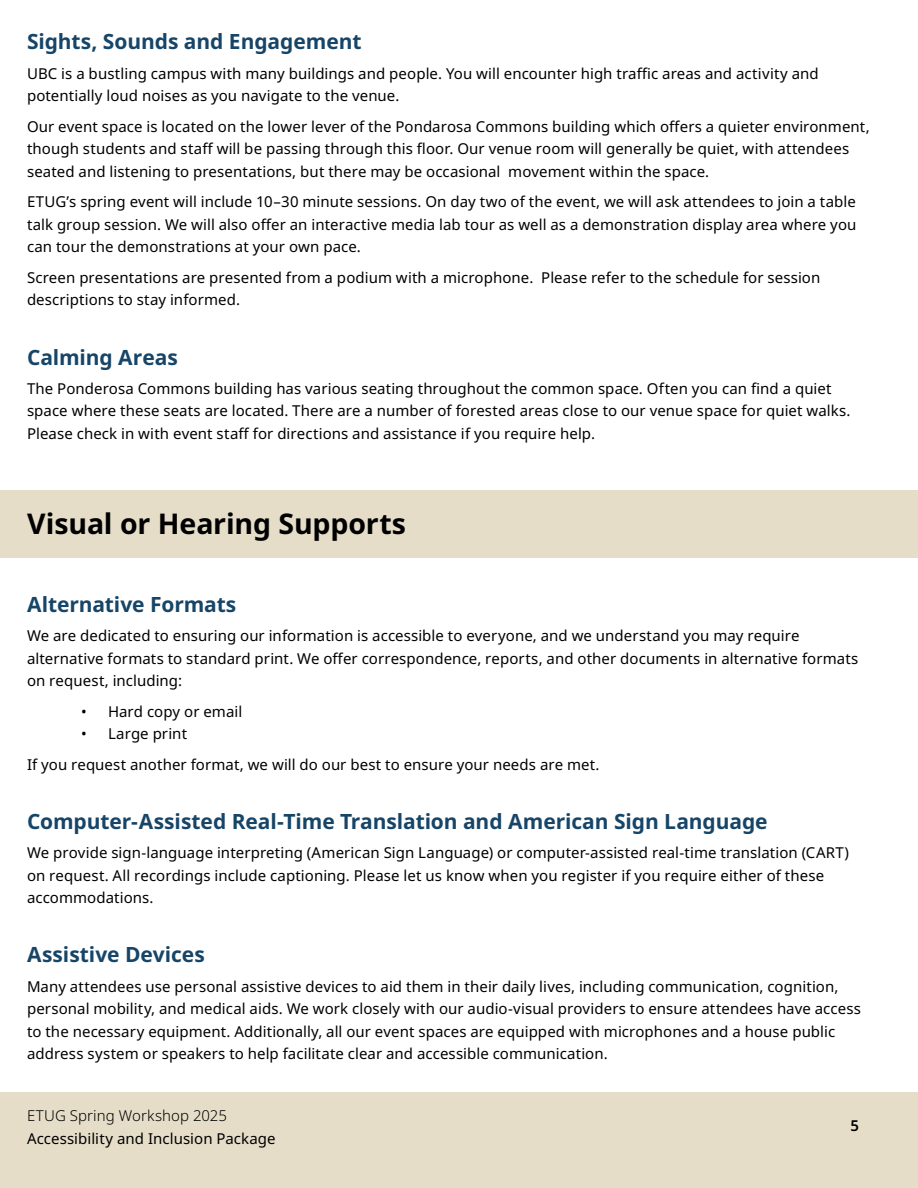
<style>
.page{position:relative;width:918px;height:1188px;background:#fff}
.page>*{position:absolute;margin:0;border:0;box-sizing:border-box;transform-origin:0 0}
.Heading_1{font:700 28.5px "Noto Sans";letter-spacing:-.005em;color:#000}
.Heading_2{font:700 21px "Noto Sans";letter-spacing:-.005em;color:#164568}
.paragraph{font:15px/22.5px "Noto Sans";letter-spacing:.005em;color:#000}
.paragraph_List{font:15px "Noto Sans";letter-spacing:.005em;color:#000}
.t1{font:300 15px "Noto Sans";letter-spacing:.005em;color:#000}
.t2{font:600 15px "Noto Sans";color:#000}
</style>
<div class="page">
<div style="left:0;top:1092px;width:918px;height:96px;background:#e5ddc8"></div>
<div style="left:0;top:490px;width:918px;height:68px;background:#e5ddc8"></div>
<h2 class="Heading_2" style="left:27px;top:30px;width:336px">Sights, Sounds and Engagement</h2>
<p class="paragraph" style="left:27px;top:62px;width:793px">UBC is a bustling campus with many buildings and people. You will encounter high traffic areas and activity and potentially loud noises as you navigate to the venue.</p>
<p class="paragraph" style="left:27px;top:115px;width:844px">Our event space is located on the lower lever of the Pondarosa Commons building which offers a quieter environment, though students and staff will be passing through this floor. Our venue room will generally be quiet, with attendees seated and listening to presentations, but there may be occasional movement within the space.</p>
<p class="paragraph" style="left:27px;top:191px;width:831px;text-align:justify">ETUG’s spring event will include 10–30 minute sessions. On day two of the event, we will ask attendees to join a table talk group session. We will also offer an interactive media lab tour as well as a demonstration display area where you can tour the demonstrations at your own pace.</p>
<p class="paragraph" style="left:27px;top:267px;width:795px">Screen presentations are presented from a podium with a microphone. Please refer to the schedule for session descriptions to stay informed.</p>
<h2 class="Heading_2" style="left:27px;top:345px;width:152px">Calming Areas</h2>
<p class="paragraph" style="left:27px;top:377px;width:825px">The Ponderosa Commons building has various seating throughout the common space. Often you can find a quiet space where these seats are located. There are a number of forested areas close to our venue space for quiet walks.<br>Please check in with event staff for directions and assistance if you require help.</p>
<h1 class="Heading_1" style="left:27px;top:507px;width:381px">Visual or Hearing Supports</h1>
<h2 class="Heading_2" style="left:27px;top:592px;width:211px">Alternative Formats</h2>
<p class="paragraph" style="left:27px;top:625px;width:833px">We are dedicated to ensuring our information is accessible to everyone, and we understand you may require alternative formats to standard print. We offer correspondence, reports, and other documents in alternative formats on request, including:</p>
<p class="paragraph_List" style="left:81px;top:703px;width:163px">• Hard copy or email</p>
<p class="paragraph_List" style="left:81px;top:725px;width:108px">• Large print</p>
<p class="paragraph" style="left:27px;top:753px;width:574px">If you request another format, we will do our best to ensure your needs are met.</p>
<h2 class="Heading_2" style="left:27px;top:809px;width:742px">Computer-Assisted Real-Time Translation and American Sign Language</h2>
<p class="paragraph" style="left:27px;top:842px;width:824px">We provide sign-language interpreting (American Sign Language) or computer-assisted real-time translation (CART) on request. All recordings include captioning. Please let us know when you register if you require either of these accommodations.</p>
<h2 class="Heading_2" style="left:27px;top:943px;width:179px">Assistive Devices</h2>
<p class="paragraph" style="left:27px;top:975px;width:835px">Many attendees use personal assistive devices to aid them in their daily lives, including communication, cognition, personal mobility, and medical aids. We work closely with our audio-visual providers to ensure attendees have access to the necessary equipment. Additionally, all our event spaces are equipped with microphones and a house public address system or speakers to help facilitate clear and accessible communication.</p>
<p class="t1" style="left:27px;top:1107px;width:202px">ETUG Spring Workshop 2025</p>
<p class="paragraph" style="left:27px;top:1128px;width:250px">Accessibility and Inclusion Package</p>
<p class="t2" style="left:850px;top:1117px;width:10px">5</p>
</div>
